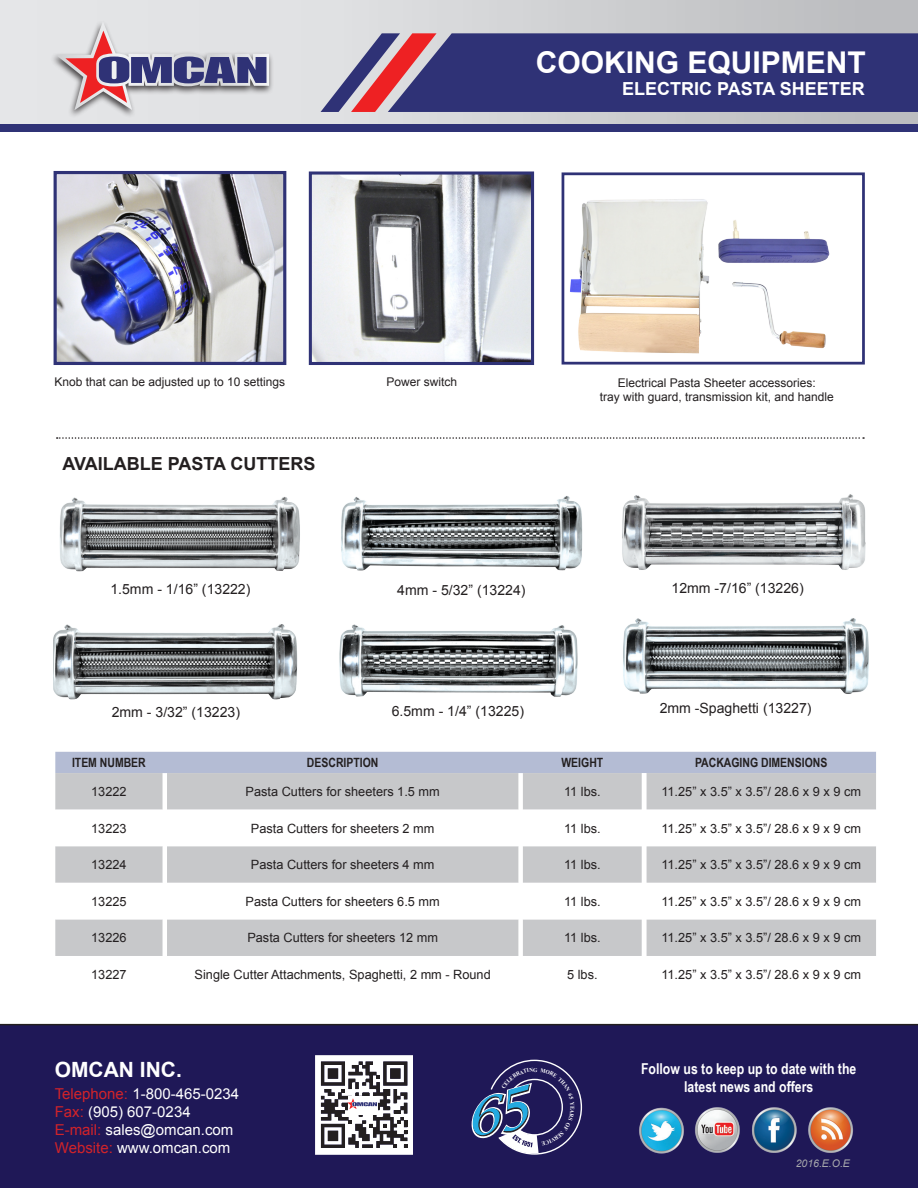
<style>
.page{position:relative;width:918px;height:1188px;background:#fff}
.page>*{position:absolute;margin:0;border:0;box-sizing:border-box;transform-origin:0 0}
.t1{font:700 30px "Arial";color:#fff}
.t2{font:700 21px "Arial";color:#fff}
.t3{font:700 18px "Arial";color:#231f20}
.t4{font:700 18px "Arial";color:#fff}
.t5{font:15px "Arial";color:#fff}
.t6{font:700 15px/18px "Arial Narrow";color:#fff;text-align:center}
.t7{font:14.1px "Arial";color:#231f20}
.t8{font:12.75px "Arial";color:#231f20}
.t9{font:700 12.75px "Arial Narrow";color:#231f20}
.t10{font:12px "Arial";color:#231f20}
.t11{font:italic 10.5px "Arial";color:#a8a9ad}
.t12{font:700 5.7px "Times New Roman";color:#fff;scale:.95 1}
.s1{color:#d1232a}
</style>
<div class="page">
<div style="left:0;top:1024px;width:918px;height:164px;background:#1f1857"></div>
<svg style="left:414px;top:0;width:504px;height:124px;background:#c9cacc"></svg>
<div style="left:0;top:124px;width:918px;height:7px;background:#2f3276"></div>
<div style="left:55px;top:752px;width:821px;height:21px;background:#b4bcd4"></div>
<svg style="left:55px;top:773px;width:821px;height:183px;fill:#c7c8ca"></svg>
<img style="left:59px;top:497px;width:241px;height:75px">
<img style="left:341px;top:496px;width:242px;height:75px">
<img style="left:339px;top:624px;width:239px;height:73px">
<img style="left:53px;top:624px;width:245px;height:76px">
<img style="left:622px;top:494px;width:244px;height:76px">
<img style="left:623px;top:618px;width:246px;height:76px">
<svg style="left:57px;top:437px;width:807px;height:2px"></svg>
<img style="left:636px;top:1097px;width:239px;height:66px">
<svg style="left:315px;top:1055px;width:98px;height:100px"></svg>
<img style="left:58px;top:175px;width:224px;height:186px">
<div style="left:54px;top:171px;width:232px;height:194px;border:3px solid #2f3276"></div>
<img style="left:313px;top:175px;width:217px;height:186px">
<div style="left:309px;top:171px;width:225px;height:194px;border:3px solid #2f3276"></div>
<svg style="left:321px;top:33px;width:597px;height:79px;background:#47427d"></svg>
<div style="left:50px;top:19px;width:224px;height:100px;background:#231f20;opacity:.8"></div>
<svg style="left:56px;top:21px;width:213px;height:89px;background:#bab0be"></svg>
<img style="left:570px;top:199px;width:260px;height:155px">
<div style="left:562px;top:172px;width:303px;height:193px;border:3px solid #2f3276"></div>
<svg style="left:469px;top:1060px;width:113px;height:95px;background:#4a4475"></svg>
<p class="t1" style="left:536px;top:43px;width:332px">COOKING EQUIPMENT</p>
<p class="t4" style="left:622px;top:77px;width:244px">ELECTRIC PASTA SHEETER</p>
<p class="t10" style="left:54px;top:374px;width:232px">Knob that can be adjusted up to 10 settings</p>
<p class="t10" style="left:387px;top:374px;width:72px">Power switch</p>
<p class="t10" style="left:618px;top:375px;width:200px">Electrical Pasta Sheeter accessories:</p>
<p class="t10" style="left:600px;top:389px;width:236px">tray with guard, transmission kit, and handle</p>
<p class="t3" style="left:63px;top:451px;width:255px">AVAILABLE PASTA CUTTERS</p>
<p class="t7" style="left:110px;top:580px;width:142px">1.5mm - 1/16” (13222)</p>
<p class="t7" style="left:397px;top:581px;width:130px">4mm - 5/32” (13224)</p>
<p class="t7" style="left:112px;top:703px;width:130px">2mm - 3/32” (13223)</p>
<p class="t7" style="left:392px;top:701px;width:134px">6.5mm - 1/4” (13225)</p>
<p class="t7" style="left:672px;top:579px;width:134px">12mm -7/16” (13226)</p>
<p class="t7" style="left:660px;top:699px;width:153px">2mm -Spaghetti (13227)</p>
<p class="t9" style="left:72px;top:753px;width:75px">ITEM NUMBER</p>
<p class="t9" style="left:307px;top:753px;width:73px">DESCRIPTION</p>
<p class="t9" style="left:561px;top:753px;width:43px">WEIGHT</p>
<p class="t9" style="left:695px;top:753px;width:134px">PACKAGING DIMENSIONS</p>
<p class="t8" style="left:91px;top:783px;width:37px">13222</p>
<p class="t8" style="left:246px;top:783px;width:196px">Pasta Cutters for sheeters 1.5 mm</p>
<p class="t8" style="left:564px;top:783px;width:38px">11 lbs.</p>
<p class="t8" style="left:661px;top:783px;width:201px">11.25” x 3.5” x 3.5”/ 28.6 x 9 x 9 cm</p>
<p class="t8" style="left:91px;top:820px;width:37px">13223</p>
<p class="t8" style="left:251px;top:820px;width:185px">Pasta Cutters for sheeters 2 mm</p>
<p class="t8" style="left:564px;top:820px;width:38px">11 lbs.</p>
<p class="t8" style="left:661px;top:820px;width:201px">11.25” x 3.5” x 3.5”/ 28.6 x 9 x 9 cm</p>
<p class="t8" style="left:91px;top:856px;width:37px">13224</p>
<p class="t8" style="left:251px;top:856px;width:185px">Pasta Cutters for sheeters 4 mm</p>
<p class="t8" style="left:564px;top:856px;width:38px">11 lbs.</p>
<p class="t8" style="left:661px;top:856px;width:201px">11.25” x 3.5” x 3.5”/ 28.6 x 9 x 9 cm</p>
<p class="t8" style="left:91px;top:893px;width:37px">13225</p>
<p class="t8" style="left:246px;top:893px;width:196px">Pasta Cutters for sheeters 6.5 mm</p>
<p class="t8" style="left:564px;top:893px;width:38px">11 lbs.</p>
<p class="t8" style="left:661px;top:893px;width:201px">11.25” x 3.5” x 3.5”/ 28.6 x 9 x 9 cm</p>
<p class="t8" style="left:91px;top:930px;width:37px">13226</p>
<p class="t8" style="left:247px;top:930px;width:192px">Pasta Cutters for sheeters 12 mm</p>
<p class="t8" style="left:564px;top:930px;width:38px">11 lbs.</p>
<p class="t8" style="left:661px;top:930px;width:201px">11.25” x 3.5” x 3.5”/ 28.6 x 9 x 9 cm</p>
<p class="t8" style="left:91px;top:966px;width:37px">13227</p>
<p class="t8" style="left:195px;top:966px;width:298px">Single Cutter Attachments, Spaghetti, 2 mm - Round</p>
<p class="t8" style="left:567px;top:966px;width:32px">5 lbs.</p>
<p class="t8" style="left:661px;top:966px;width:201px">11.25” x 3.5” x 3.5”/ 28.6 x 9 x 9 cm</p>
<p class="t2" style="left:55px;top:1056px;width:129px">OMCAN INC.</p>
<p class="t6" style="left:641px;top:1059px;width:217px">Follow us to keep up to date with the latest news and offers</p>
<p class="t12" style="left:533px;top:1066px;width:6px">G</p>
<p class="t5" style="left:55px;top:1084px;width:186px"><span class="s1">Telephone:</span> 1-800-465-0234</p>
<p class="t5" style="left:55px;top:1102px;width:137px"><span class="s1">Fax:</span> (905) 607-0234</p>
<p class="t5" style="left:55px;top:1120px;width:180px"><span class="s1">E-mail:</span> sales@omcan.com</p>
<p class="t5" style="left:55px;top:1138px;width:177px"><span class="s1">Website:</span> www.omcan.com</p>
<p class="t11" style="left:796px;top:1157px;width:56px">2016.E.O.E</p>
</div>
